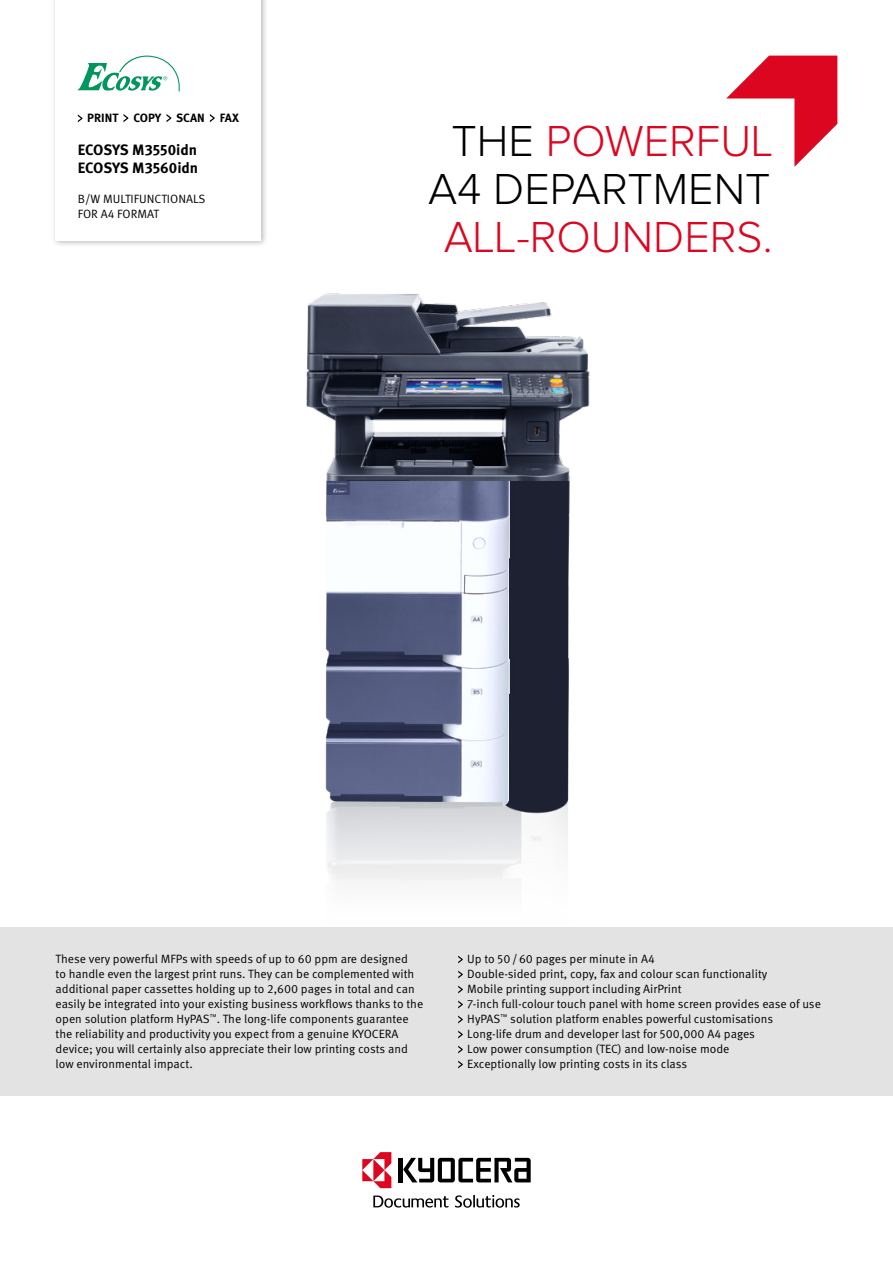
<style>
.page{position:relative;width:893px;height:1263px;background:#fff}
.page>*{position:absolute;margin:0;border:0;box-sizing:border-box;transform-origin:0 0}
.t1{font:300 45px/48px "Proxima Nova";color:#000;text-align:center}
.t2{font:300 45px "Proxima Nova";color:#dc0621}
.t3{font:700 15px/18px "Meta Pro";color:#000}
.t4{font:12px/15px "Meta Pro Norm";color:#000}
.t5{font:700 12px "Meta Pro";color:#000}
.s1{color:#dc0621}
</style>
<div class="page">
<img style="left:306px;top:293px;width:284px;height:494px">
<svg style="left:726px;top:56px;width:111px;height:111px"></svg>
<hr style="left:399px;top:1158px;width:4px;height:24px;background:#000">
<svg style="left:403px;top:1158px;width:128px;height:24px"></svg>
<svg style="left:455px;top:1195px;width:65px;height:13px"></svg>
<svg style="left:373px;top:1195px;width:75px;height:13px"></svg>
<svg style="left:362px;top:1152px;width:29px;height:36px"></svg>
<div style="left:51px;top:0;width:217px;height:247px;background:#000;opacity:.3"></div>
<div style="left:56px;top:0;width:205px;height:241px;background:#fff"></div>
<div style="left:0;top:927px;width:893px;height:169px;background:#e3e3e3"></div>
<svg style="left:78px;top:56px;width:102px;height:36px"></svg>
<svg style="left:78px;top:114px;width:4px;height:8px"></svg>
<svg style="left:123px;top:114px;width:5px;height:8px"></svg>
<svg style="left:166px;top:114px;width:5px;height:8px"></svg>
<svg style="left:210px;top:114px;width:5px;height:8px"></svg>
<svg style="left:458px;top:955px;width:5px;height:8px"></svg>
<svg style="left:458px;top:970px;width:5px;height:8px"></svg>
<svg style="left:458px;top:985px;width:5px;height:8px"></svg>
<svg style="left:458px;top:1000px;width:5px;height:8px"></svg>
<svg style="left:458px;top:1015px;width:5px;height:8px"></svg>
<svg style="left:458px;top:1030px;width:5px;height:8px"></svg>
<svg style="left:458px;top:1045px;width:5px;height:8px"></svg>
<svg style="left:458px;top:1060px;width:5px;height:8px"></svg>
<p class="t5" style="left:87px;top:109px;width:153px">PRINT COPY SCAN FAX</p>
<p class="t3" style="left:78px;top:140px;width:122px">ECOSYS M3550idn<br>ECOSYS M3560idn</p>
<p class="t4" style="left:78px;top:191px;width:129px">B/W MULTIFUNCTIONALS<br>FOR A4 FORMAT</p>
<h1 class="t1" style="left:428px;top:119px;width:346px">THE <span class="s1">POWERFUL<br></span>A4 DEPARTMENT</h1>
<h1 class="t2" style="left:444px;top:217px;width:330px">ALL-ROUNDERS.</h1>
<p class="t4" style="left:56px;top:951px;width:369px">These very powerful MFPs with speeds of up to 60 ppm are designed<br>to handle even the largest print runs. They can be complemented with additional paper cassettes holding up to 2,600 pages in total and can easily be integrated into your existing business workflows thanks to the open solution platform HyPAS<sup>™</sup>. The long-life components guarantee the reliability and productivity you expect from a genuine KYOCERA device; you will certainly also appreciate their low printing costs and low environmental impact.</p>
<p class="t4" style="left:467px;top:951px;width:355px">Up to 50/60 pages per minute in A4<br>Double-sided print, copy, fax and colour scan functionality<br>Mobile printing support including AirPrint<br>7-inch full-colour touch panel with home screen provides ease of use HyPAS<sup>™</sup> solution platform enables powerful customisations<br>Long-life drum and developer last for 500,000 A4 pages<br>Low power consumption (TEC) and low-noise mode<br>Exceptionally low printing costs in its class</p>
</div>
